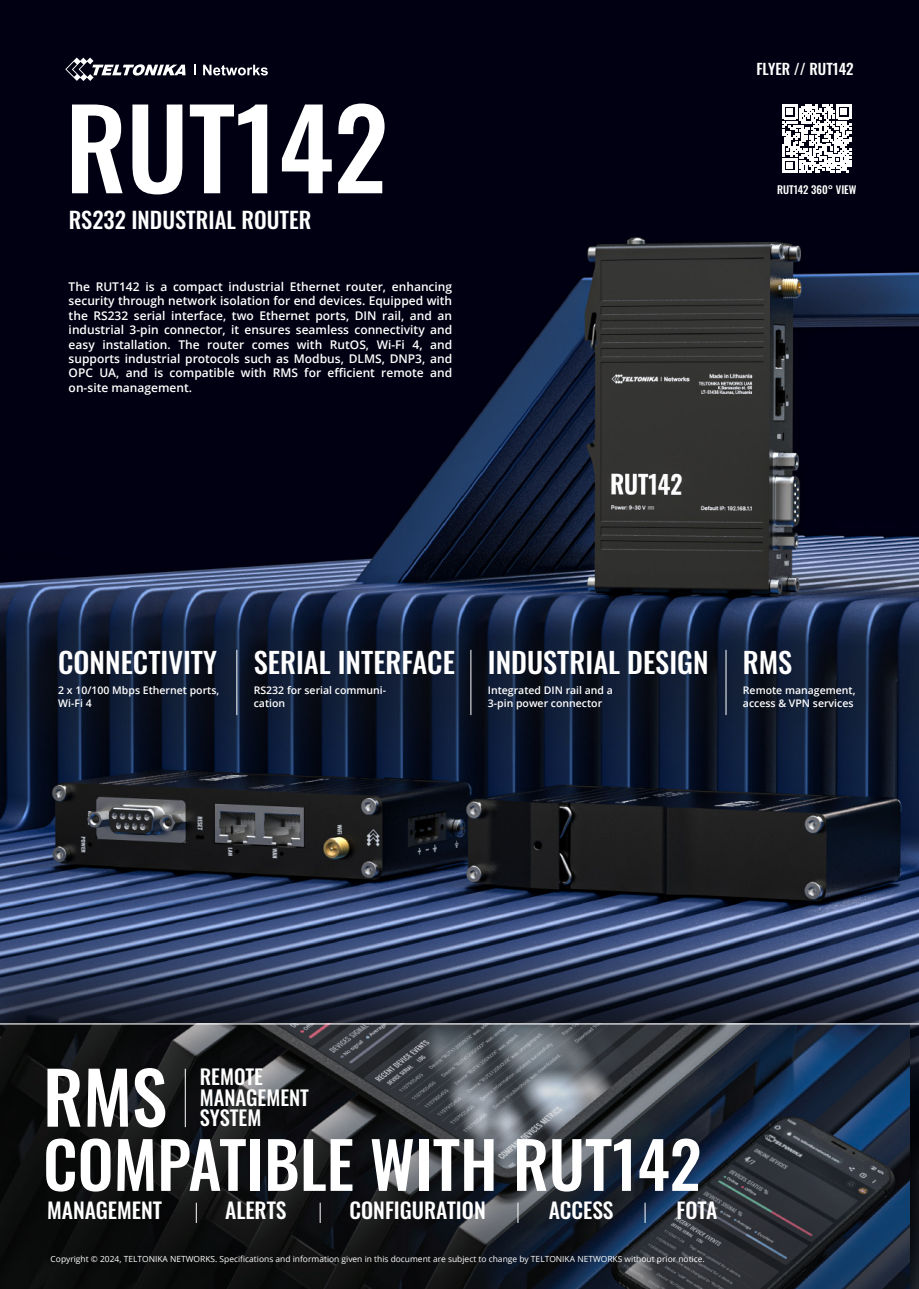
<style>
.page{position:relative;width:919px;height:1289px;background:#fff}
.page>*{position:absolute;margin:0;border:0;box-sizing:border-box;transform-origin:0 0}
.t1{font:500 109.5px "Oswald";color:#fff}
.t2{font:500 71.55px "Oswald";color:#fff}
.t3{font:500 63.9px "Oswald";color:#fff}
.t4{font:500 28.5px "Oswald";color:#fff}
.t5{font:500 22.5px "Oswald";color:#fff}
.t6{font:500 21.6px "Oswald";color:#fff}
.t7{font:500 20.4px/20.4px "Oswald";color:#fff}
.t8{font:500 15px "Oswald";color:#fff}
.t9{font:600 12px/14.4px "Open Sans";color:#fff;text-align:justify}
.t10{font:10.65px "Oswald";color:#fff}
.t11{font:600 10.5px/12.6px "Open Sans";color:#fff}
.t12{font:8.4px "Open Sans";color:#fff}
</style>
<div class="page">
<img style="left:0;top:0;width:918px;height:879px">
<svg style="left:65px;top:57px;width:120px;height:24px"></svg>
<svg style="left:203px;top:65px;width:65px;height:11px"></svg>
<img style="left:0;top:879px;width:918px;height:144px">
<svg style="left:0;top:1024px;width:918px;height:264px;background:#242a32"></svg>
<hr style="left:185px;top:1068px;width:1px;height:59px;background:#fff">
<svg style="left:196px;top:1202px;width:1px;height:20px"></svg>
<svg style="left:320px;top:1202px;width:1px;height:20px"></svg>
<svg style="left:517px;top:1202px;width:1px;height:20px"></svg>
<svg style="left:644px;top:1202px;width:1px;height:20px"></svg>
<svg style="left:782px;top:104px;width:69px;height:69px"></svg>
<img style="left:0;top:574px;width:918px;height:207px">
<hr style="left:236px;top:650px;width:1px;height:64px;background:#fff">
<hr style="left:470px;top:650px;width:1px;height:64px;background:#fff">
<hr style="left:725px;top:650px;width:1px;height:64px;background:#fff">
<h1 class="t1" style="left:65px;top:91px;width:324px">RUT142</h1>
<h3 class="t5" style="left:69px;top:208px;width:244px">RS232 INDUSTRIAL ROUTER</h3>
<p class="t9" style="left:69px;top:279px;width:385px">The RUT142 is a compact industrial Ethernet router, enhancing security through network isolation for end devices. Equipped with the RS232 serial interface, two Ethernet ports, DIN rail, and an industrial 3-pin connector, it ensures seamless connectivity and easy installation. The router comes with RutOS, Wi-Fi 4, and supports industrial protocols such as Modbus, DLMS, DNP3, and OPC UA, and is compatible with RMS for efficient remote and on-site management.</p>
<p class="t8" style="left:756px;top:61px;width:99px">FLYER // RUT142</p>
<p class="t10" style="left:777px;top:180px;width:81px">RUT142 360° VIEW</p>
<h3 class="t4" style="left:58px;top:647px;width:160px">CONNECTIVITY</h3>
<h3 class="t4" style="left:254px;top:647px;width:540px">SERIAL INTERFACE INDUSTRIAL DESIGN RMS</h3>
<p class="t11" style="left:254px;top:684px;width:134px">RS232 for serial communi&shy;cation</p>
<p class="t11" style="left:58px;top:684px;width:162px">2 x 10/100 Mbps Ethernet ports,<br>Wi-Fi 4</p>
<p class="t11" style="left:488px;top:684px;width:127px">Integrated DIN rail and a<br>3-pin power connector</p>
<p class="t11" style="left:742px;top:684px;width:114px">Remote management, access &amp; VPN services</p>
<h2 class="t2" style="left:43px;top:1060px;width:125px">RMS</h2>
<h3 class="t7" style="left:200px;top:1067px;width:111px">REMOTE<br>MANAGEMENT<br>SYSTEM</h3>
<h3 class="t3" style="left:43px;top:1131px;width:659px">COMPATIBLE WITH RUT142</h3>
<h3 class="t6" style="left:47px;top:1198px;width:117px">MANAGEMENT</h3>
<h3 class="t6" style="left:225px;top:1198px;width:63px">ALERTS</h3>
<h3 class="t6" style="left:349px;top:1198px;width:138px">CONFIGURATION</h3>
<h3 class="t6" style="left:548px;top:1198px;width:66px">ACCESS</h3>
<h3 class="t6" style="left:676px;top:1198px;width:43px">FOTA</h3>
<p class="t12" style="left:51px;top:1253px;width:655px">Copyright © 2024, TELTONIKA NETWORKS. Specifications and information given in this document are subject to change by TELTONIKA NETWORKS without prior notice.</p>
</div>
